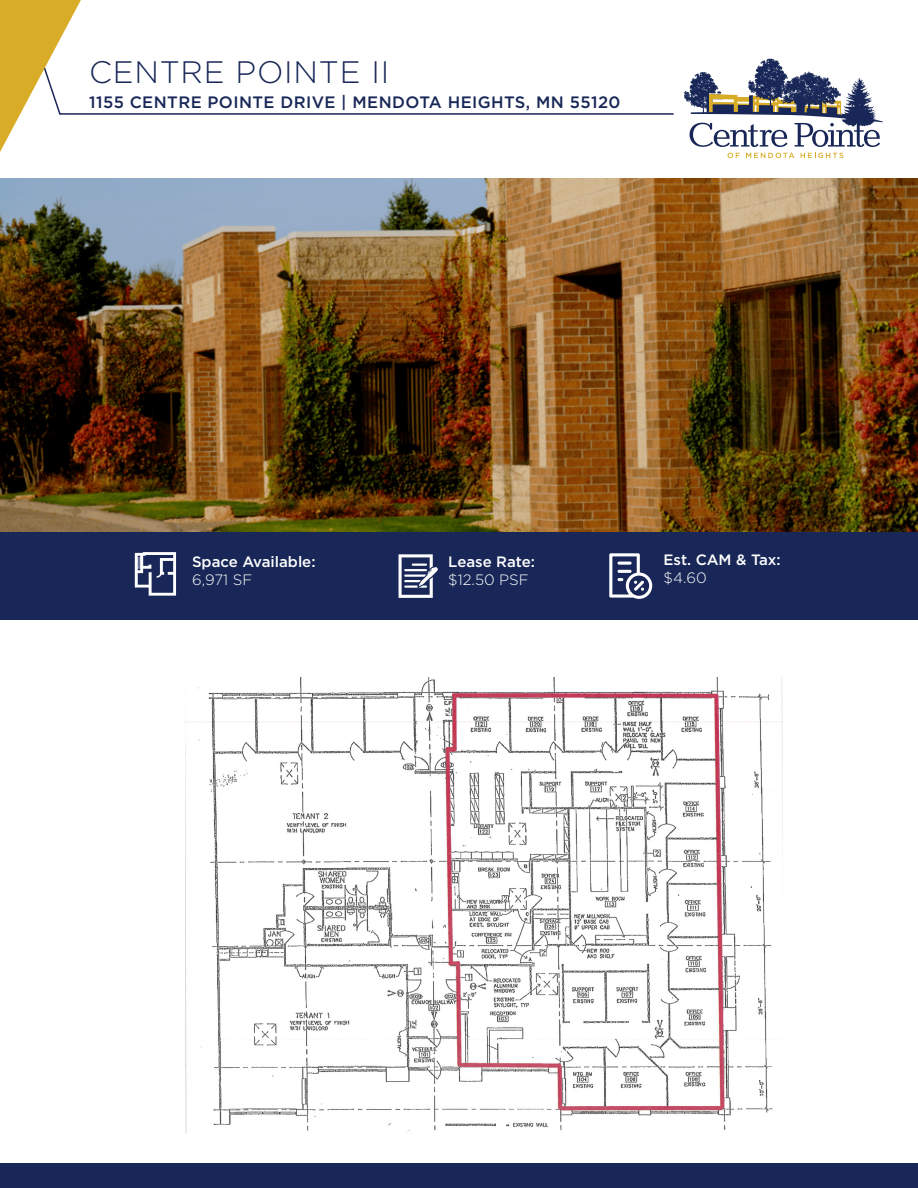
<style>
.page{position:relative;width:918px;height:1188px;background:#fff}
.page>*{position:absolute;margin:0;border:0;box-sizing:border-box;transform-origin:0 0}
.t1{font:300 31.05px "Gotham";letter-spacing:.025em;color:#182757}
.t2{font:500 16.5px "Gotham";letter-spacing:.025em;color:#182757}
.t3{font:500 15px "Gotham";color:#fff}
.t4{font:300 15px "Gotham";color:#fff}
</style>
<div class="page">
<svg style="left:81px;top:113px;width:593px;height:2px"></svg>
<svg style="left:0;top:0;width:81px;height:152px"></svg>
<svg style="left:728px;top:153px;width:12px;height:5px"></svg>
<svg style="left:746px;top:153px;width:48px;height:5px"></svg>
<svg style="left:801px;top:153px;width:42px;height:5px"></svg>
<svg style="left:684px;top:58px;width:199px;height:89px"></svg>
<img style="left:0;top:178px;width:918px;height:355px">
<div style="left:0;top:533px;width:918px;height:87px;background:#182757"></div>
<img style="left:185px;top:677px;width:597px;height:457px">
<svg style="left:609px;top:553px;width:43px;height:46px"></svg>
<svg style="left:399px;top:554px;width:39px;height:44px"></svg>
<svg style="left:135px;top:552px;width:41px;height:44px"></svg>
<div style="left:0;top:1164px;width:918px;height:24px;background:#182757"></div>
<p class="t1" style="left:89px;top:53px;width:302px">CENTRE POINTE II</p>
<p class="t2" style="left:89px;top:92px;width:533px">1155 CENTRE POINTE DRIVE | MENDOTA HEIGHTS, MN 55120</p>
<p class="t3" style="left:192px;top:552px;width:125px">Space Available:</p>
<p class="t4" style="left:192px;top:570px;width:62px">6,971 SF</p>
<p class="t3" style="left:448px;top:552px;width:88px">Lease Rate:</p>
<p class="t4" style="left:448px;top:570px;width:82px">$12.50 PSF</p>
<p class="t3" style="left:664px;top:550px;width:119px">Est. CAM &amp; Tax:</p>
<p class="t4" style="left:664px;top:569px;width:45px">$4.60</p>
</div>
